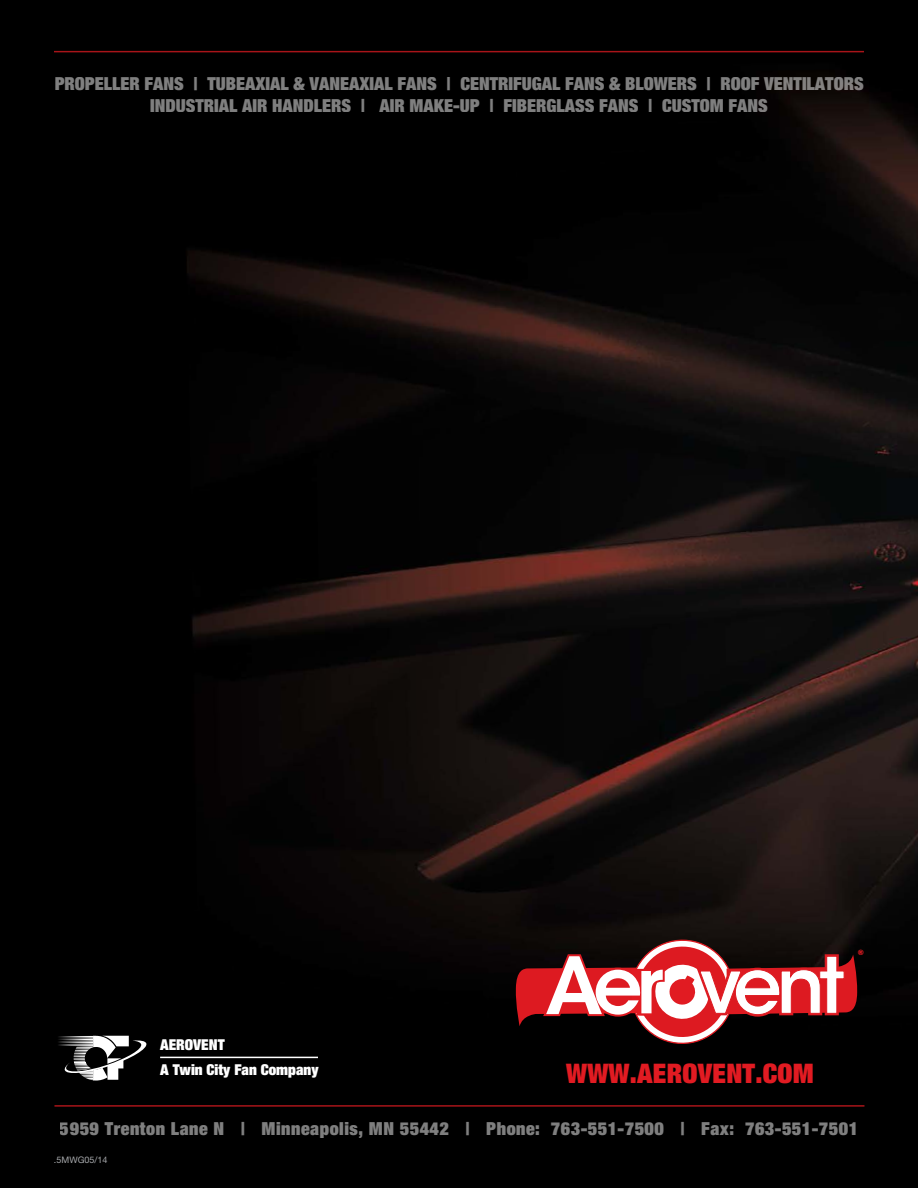
<style>
.page{position:relative;width:918px;height:1188px;background:#fff}
.page>*{position:absolute;margin:0;border:0;box-sizing:border-box;transform-origin:0 0}
.t1{font:900 expanded 27px "Helvetica Neue";letter-spacing:.01em;color:#e11b22}
.t2{font:900 expanded 18px/21.6px "Helvetica Neue";color:#fff;text-align:center}
.t3{font:900 expanded 18px "Helvetica Neue";letter-spacing:.03em;color:#fff}
.t4{font:900 expanded 15px/25.5px "Helvetica Neue";color:#fff}
.t5{font:9px "Helvetica Neue";color:#a7a9ac}
.t6{font:800 7.95px "Franklin Gothic";color:#e11b22}
</style>
<div class="page">
<img style="left:0;top:0;width:918px;height:1188px">
<hr style="left:54px;top:51px;width:810px;height:1px;background:#e11b22">
<svg style="left:516px;top:940px;width:341px;height:104px"></svg>
<hr style="left:54px;top:1105px;width:810px;height:2px;background:#e11b22">
<svg style="left:57px;top:1036px;width:89px;height:45px"></svg>
<hr style="left:160px;top:1057px;width:158px;height:1px;background:#fff">
<p class="t2" style="left:54px;top:73px;width:811px">PROPELLER FANS | TUBEAXIAL &amp; VANEAXIAL FANS | CENTRIFUGAL FANS &amp; BLOWERS | ROOF VENTILATORS<br>INDUSTRIAL AIR HANDLERS | AIR MAKE-UP | FIBERGLASS FANS | CUSTOM FANS</p>
<p class="t4" style="left:160px;top:1031px;width:160px">AEROVENT<br>A Twin City Fan Company</p>
<h1 class="t1" style="left:566px;top:1056px;width:249px">WWW.AEROVENT.COM</h1>
<p class="t6" style="left:858px;top:947px;width:8px">®</p>
<p class="t3" style="left:60px;top:1117px;width:800px">5959 Trenton Lane N | Minneapolis, MN 55442 | Phone: 763-551-7500 | Fax: 763-551-7501</p>
<p class="t5" style="left:54px;top:1154px;width:55px">.5MWG05/14</p>
</div>
